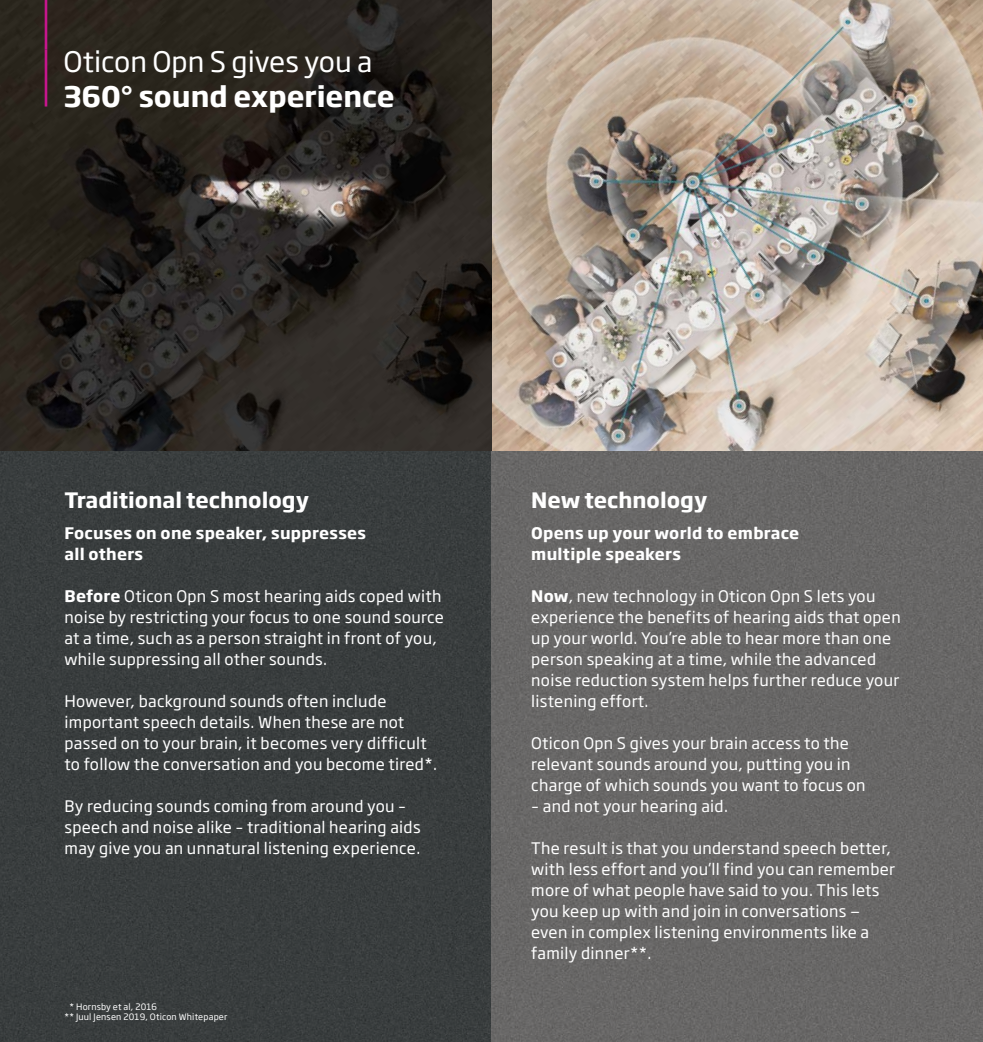
<style>
.page{position:relative;width:983px;height:1042px;background:#fff}
.page>*{position:absolute;margin:0;border:0;box-sizing:border-box;transform-origin:0 0}
.t1{font:28px "Soho Gothic Pro";color:#fff}
.t2{font:700 28px "Soho Gothic Pro";color:#fff}
.t3{font:700 21px "Soho Gothic Pro";color:#fff}
.t4{font:15.75px/21px "Soho Gothic Pro";letter-spacing:.02em;color:#fff}
.t5{font:700 15.75px/21px "Soho Gothic Pro";letter-spacing:.02em;color:#fff}
.t6{font:8.75px/10.5px "Soho Gothic Pro";letter-spacing:.02em;color:#fff}
.s1{font-weight:700}
</style>
<div class="page">
<img style="left:0;top:0;width:982px;height:1042px">
<hr style="left:45px;top:0;width:2px;height:50px;background:#c5168c">
<hr style="left:45px;top:50px;width:2px;height:57px;background:#c5168c">
<h1 class="t1" style="left:64px;top:39px;width:310px">Oticon Opn S gives you a</h1>
<h1 class="t2" style="left:64px;top:74px;width:332px">360° sound experience</h1>
<h2 class="t3" style="left:64px;top:483px;width:246px">Traditional technology</h2>
<p class="t5" style="left:64px;top:521px;width:303px">Focuses on one speaker, suppresses all others</p>
<p class="t4" style="left:64px;top:584px;width:381px"><span class="s1">Before</span> Oticon Opn S most hearing aids coped with noise by restricting your focus to one sound source at a time, such as a person straight in front of you, while suppressing all other sounds.</p>
<p class="t4" style="left:64px;top:689px;width:374px">However, background sounds often include important speech details. When these are not passed on to your brain, it becomes very difficult to follow the conversation and you become tired*.</p>
<p class="t4" style="left:64px;top:794px;width:357px">By reducing sounds coming from around you – speech and noise alike – traditional hearing aids may give you an unnatural listening experience.</p>
<p class="t6" style="left:64px;top:1001px;width:164px;text-indent:5px">* Hornsby et al, 2016<br>** Juul Jensen 2019, Oticon Whitepaper</p>
<h2 class="t3" style="left:531px;top:483px;width:178px">New technology</h2>
<p class="t5" style="left:531px;top:521px;width:269px">Opens up your world to embrace multiple speakers</p>
<p class="t4" style="left:531px;top:584px;width:371px"><span class="s1">Now</span>, new technology in Oticon Opn S lets you experience the benefits of hearing aids that open up your world. You’re able to hear more than one person speaking at a time, while the advanced noise reduction system helps further reduce your listening effort.</p>
<p class="t4" style="left:531px;top:731px;width:336px">Oticon Opn S gives your brain access to the relevant sounds around you, putting you in charge of which sounds you want to focus on</p>
<p class="t4" style="left:531px;top:794px;width:198px">– and not your hearing aid.</p>
<p class="t4" style="left:531px;top:836px;width:365px">The result is that you understand speech better, with less effort and you’ll find you can remember more of what people have said to you. This lets you keep up with and join in conversations — even in complex listening environments like a family dinner**.</p>
</div>
